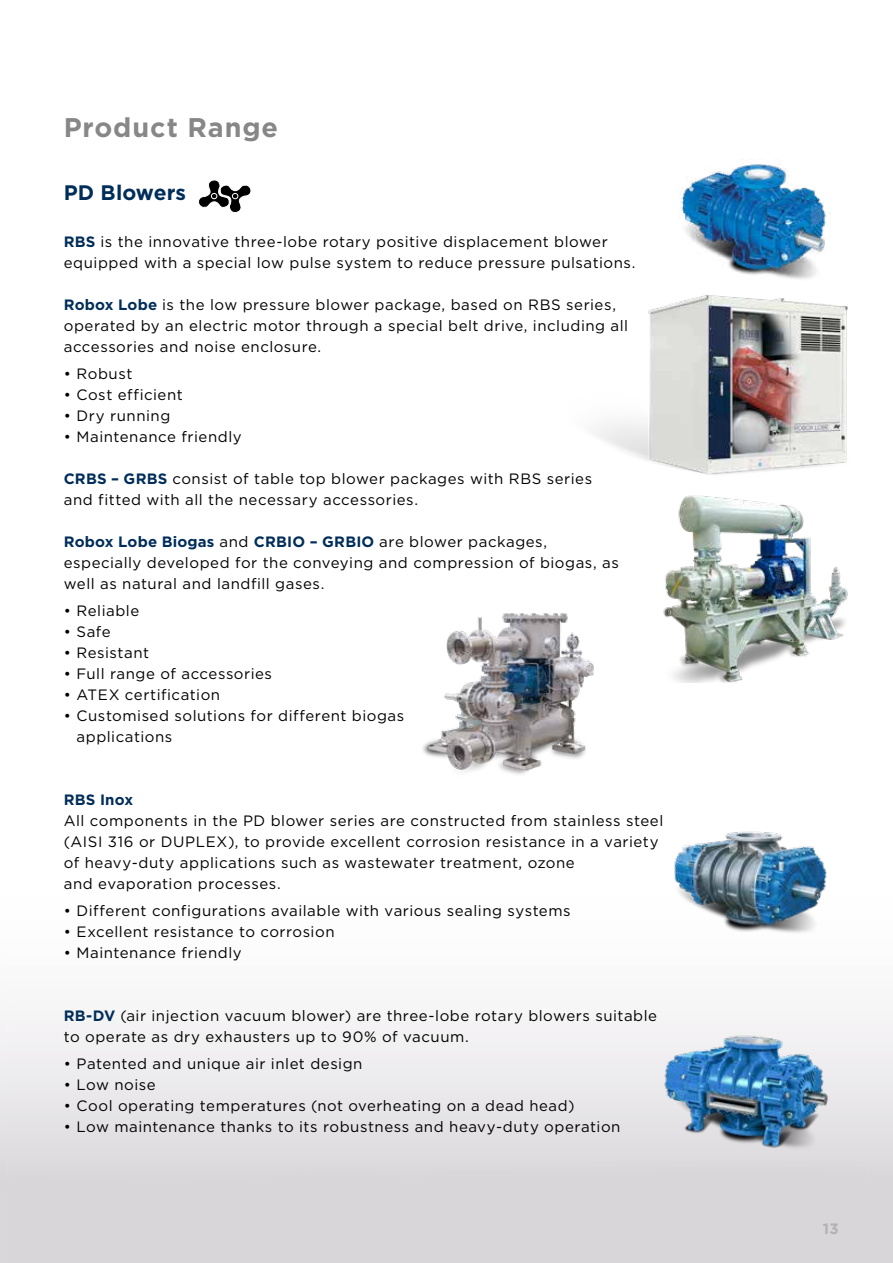
<style>
.page{position:relative;width:893px;height:1263px;background:#fff}
.page>*{position:absolute;margin:0;border:0;box-sizing:border-box;transform-origin:0 0}
.t1{font:700 27px "Gotham";letter-spacing:.03em;color:#878787}
.t2{font:700 21px "Gotham";color:#002d59}
.t3{font:15px/21px "Gotham";letter-spacing:.035em;color:#000}
.t4{font:700 15px "Gotham";letter-spacing:.01em;color:#002d59}
.t5{font:700 15px "Gotham";color:#b3b2b2}
.s1{font-weight:700;color:#002d59}
</style>
<div class="page">
<img style="left:663px;top:495px;width:185px;height:188px">
<img style="left:680px;top:164px;width:147px;height:115px">
<img style="left:593px;top:295px;width:255px;height:180px">
<img style="left:423px;top:613px;width:171px;height:162px">
<img style="left:673px;top:831px;width:154px;height:104px">
<img style="left:657px;top:1012px;width:183px;height:140px">
<svg style="left:198px;top:180px;width:53px;height:33px"></svg>
<h1 class="t1" style="left:64px;top:110px;width:216px">Product Range</h1>
<h2 class="t2" style="left:64px;top:179px;width:124px">PD Blowers</h2>
<p class="t3" style="left:64px;top:231px;width:573px"><span class="s1">RBS</span> is the innovative three-lobe rotary positive displacement blower equipped with a special low pulse system to reduce pressure pulsations.</p>
<p class="t3" style="left:64px;top:294px;width:566px"><span class="s1">Robox Lobe</span> is the low pressure blower package, based on RBS series, operated by an electric motor through a special belt drive, including all accessories and noise enclosure.</p>
<p class="t3" style="left:64px;top:363px;width:70px">• Robust</p>
<p class="t3" style="left:64px;top:384px;width:121px">• Cost efficient</p>
<p class="t3" style="left:64px;top:405px;width:108px">• Dry running</p>
<p class="t3" style="left:64px;top:426px;width:179px">• Maintenance friendly</p>
<p class="t3" style="left:64px;top:468px;width:530px"><span class="s1">CRBS – GRBS</span> consist of table top blower packages with RBS series and fitted with all the necessary accessories.</p>
<p class="t3" style="left:64px;top:531px;width:557px"><span class="s1">Robox Lobe Biogas</span> and <span class="s1">CRBIO – GRBIO</span> are blower packages, especially developed for the conveying and compression of biogas, as well as natural and landfill gases.</p>
<p class="t3" style="left:64px;top:600px;width:77px">• Reliable</p>
<p class="t3" style="left:64px;top:621px;width:48px">• Safe</p>
<p class="t3" style="left:64px;top:642px;width:87px">• Resistant</p>
<p class="t3" style="left:64px;top:663px;width:210px">• Full range of accessories</p>
<p class="t3" style="left:64px;top:684px;width:158px">• ATEX certification</p>
<p class="t3" style="left:77px;top:705px;width:329px;text-indent:-13px">• Customised solutions for different biogas applications</p>
<p class="t4" style="left:64px;top:790px;width:71px">RBS Inox</p>
<p class="t3" style="left:64px;top:810px;width:601px">All components in the PD blower series are constructed from stainless steel (AISI 316 or DUPLEX), to provide excellent corrosion resistance in a variety of heavy-duty applications such as wastewater treatment, ozone<br>and evaporation processes.</p>
<p class="t3" style="left:64px;top:900px;width:508px">• Different configurations available with various sealing systems</p>
<p class="t3" style="left:64px;top:921px;width:272px">• Excellent resistance to corrosion</p>
<p class="t3" style="left:64px;top:942px;width:179px">• Maintenance friendly</p>
<p class="t3" style="left:64px;top:1005px;width:595px"><span class="s1">RB-DV</span> (air injection vacuum blower) are three-lobe rotary blowers suitable to operate as dry exhausters up to 90% of vacuum.</p>
<p class="t3" style="left:64px;top:1053px;width:300px">• Patented and unique air inlet design</p>
<p class="t3" style="left:64px;top:1074px;width:93px">• Low noise</p>
<p class="t3" style="left:64px;top:1095px;width:512px">• Cool operating temperatures (not overheating on a dead head)</p>
<p class="t3" style="left:64px;top:1116px;width:558px">• Low maintenance thanks to its robustness and heavy-duty operation</p>
<p class="t5" style="left:823px;top:1218px;width:18px">13</p>
</div>
